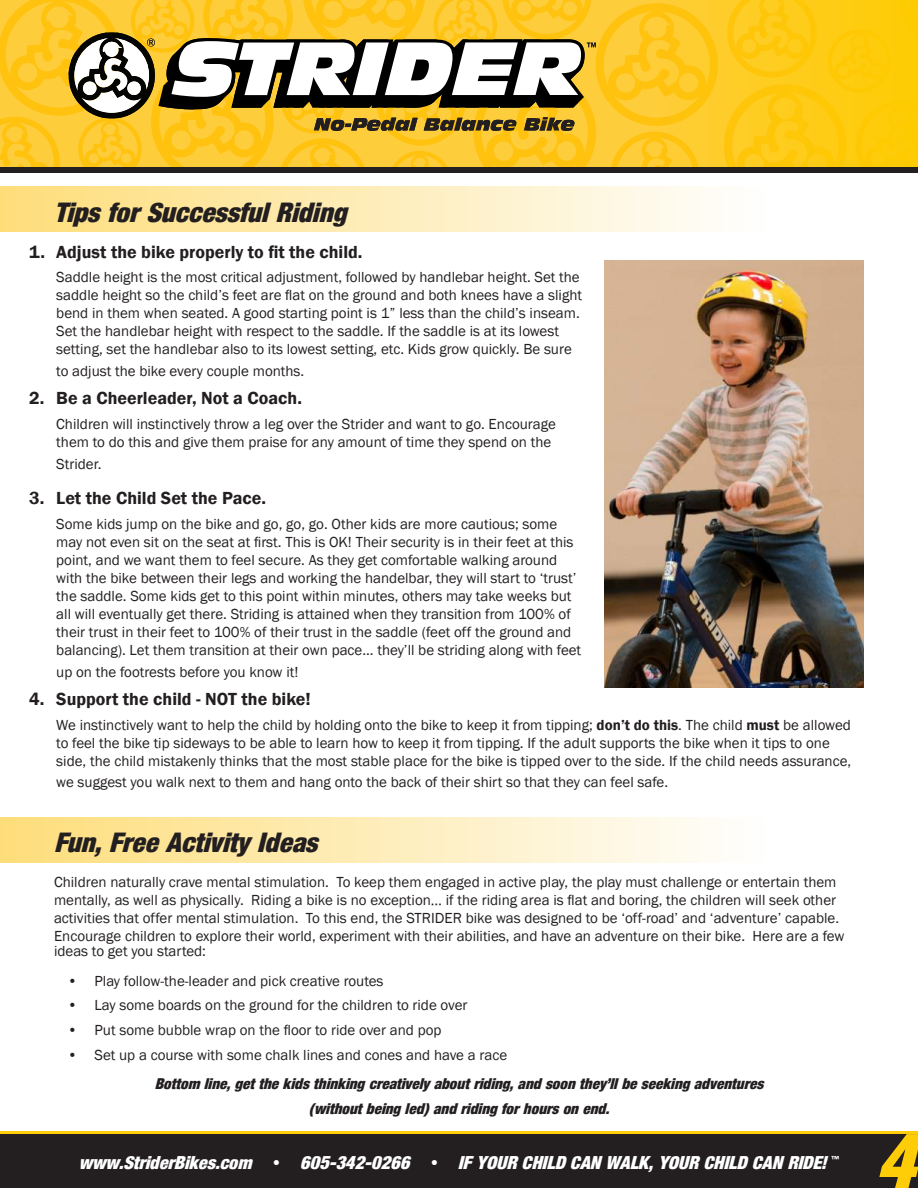
<style>
.page{position:relative;width:918px;height:1188px;background:#fff}
.page>*{position:absolute;margin:0;border:0;box-sizing:border-box;transform-origin:0 0}
.t1{font:74.85px "Harvest Ital";color:#fecd08}
.t2{font:27px "Harvest Ital";color:#231f20}
.t3{font:600 18px "Franklin Gothic";color:#231f20}
.t4{font:18px "Harvest Ital";color:#fff}
.t5{font:15px/18px "Franklin Gothic";color:#231f20}
.t6{font:15px/24.8px "Harvest Ital";color:#231f20;text-align:center}
.s1{font-weight:600}
</style>
<div class="page">
<hr style="left:0;top:1131px;width:918px;height:3px;background:#fecd08">
<div style="left:0;top:1134px;width:918px;height:54px;background:#231f20"></div>
<div style="left:0;top:186px;width:918px;height:46px;background:linear-gradient(to right,#fede7d,#fff)"></div>
<div style="left:0;top:817px;width:918px;height:46px;background:linear-gradient(to right,#fede7d,#fff)"></div>
<svg style="left:718px;top:0;width:200px;height:167px;background:#feca12"></svg>
<svg style="left:0;top:0;width:718px;height:167px;background:#dbb646"></svg>
<div style="left:0;top:167px;width:918px;height:6px;background:#231f20"></div>
<img style="left:605px;top:260px;width:259px;height:428px">
<h2 class="t2" style="left:54px;top:197px;width:294px">Tips for Successful Riding</h2>
<p class="t3" style="left:29px;top:241px;width:335px">1. Adjust the bike properly to fit the child.</p>
<p class="t5" style="left:56px;top:269px;width:527px">Saddle height is the most critical adjustment, followed by handlebar height. Set the saddle height so the child’s feet are flat on the ground and both knees have a slight bend in them when seated. A good starting point is 1” less than the child’s inseam.<br>Set the handlebar height with respect to the saddle. If the saddle is at its lowest setting, set the handlebar also to its lowest setting, etc. Kids grow quickly. Be sure</p>
<p class="t5" style="left:56px;top:362px;width:250px">to adjust the bike every couple months.</p>
<p class="t3" style="left:29px;top:387px;width:274px">2. Be a Cheerleader, Not a Coach.</p>
<p class="t5" style="left:56px;top:415px;width:501px">Children will instinctively throw a leg over the Strider and want to go. Encourage them to do this and give them praise for any amount of time they spend on the</p>
<p class="t5" style="left:56px;top:455px;width:47px">Strider.</p>
<p class="t3" style="left:29px;top:487px;width:238px">3. Let the Child Set the Pace.</p>
<p class="t5" style="left:56px;top:515px;width:526px">Some kids jump on the bike and go, go, go. Other kids are more cautious; some may not even sit on the seat at first. This is OK! Their security is in their feet at this point, and we want them to feel secure. As they get comfortable walking around with the bike between their legs and working the handelbar, they will start to ‘trust’ the saddle. Some kids get to this point within minutes, others may take weeks but all will eventually get there. Striding is attained when they transition from 100% of their trust in their feet to 100% of their trust in the saddle (feet off the ground and balancing). Let them transition at their own pace... they’ll be striding along with feet</p>
<p class="t5" style="left:56px;top:663px;width:244px">up on the footrests before you know it!</p>
<p class="t3" style="left:29px;top:688px;width:283px">4. Support the child - NOT the bike!</p>
<p class="t5" style="left:56px;top:716px;width:797px">We instinctively want to help the child by holding onto the bike to keep it from tipping; <span class="s1">don’t do this</span>. The child <span class="s1">must</span> be allowed to feel the bike tip sideways to be able to learn how to keep it from tipping. If the adult supports the bike when it tips to one side, the child mistakenly thinks that the most stable place for the bike is tipped over to the side. If the child needs assurance,</p>
<p class="t5" style="left:56px;top:774px;width:613px">we suggest you walk next to them and hang onto the back of their shirt so that they can feel safe.</p>
<h2 class="t2" style="left:54px;top:827px;width:265px">Fun, Free Activity Ideas</h2>
<p class="t5" style="left:54px;top:874px;width:792px">Children naturally crave mental stimulation. To keep them engaged in active play, the play must challenge or entertain them mentally, as well as physically. Riding a bike is no exception… if the riding area is flat and boring, the children will seek other activities that offer mental stimulation. To this end, the STRIDER bike was designed to be ‘off-road’ and ‘adventure’ capable.<br>Encourage children to explore their world, experiment with their abilities, and have an adventure on their bike. Here are a few</p>
<p class="t5" style="left:54px;top:943px;width:154px">ideas to get you started:</p>
<p class="t5" style="left:68px;top:972px;width:317px">• Play follow-the-leader and pick creative routes</p>
<p class="t5" style="left:68px;top:997px;width:401px">• Lay some boards on the ground for the children to ride over</p>
<p class="t5" style="left:68px;top:1021px;width:375px">• Put some bubble wrap on the floor to ride over and pop</p>
<p class="t5" style="left:68px;top:1046px;width:441px">• Set up a course with some chalk lines and cones and have a race</p>
<p class="t6" style="left:155px;top:1071px;width:610px">Bottom line, get the kids thinking creatively about riding, and soon they’ll be seeking adventures (without being led) and riding for hours on end.</p>
<p class="t4" style="left:79px;top:1153px;width:762px">www.StriderBikes.com • 605-342-0266 • IF YOUR CHILD CAN WALK, YOUR CHILD CAN RIDE! <sup>™</sup></p>
<h1 class="t1" style="left:875px;top:1119px;width:41px">4</h1>
</div>
